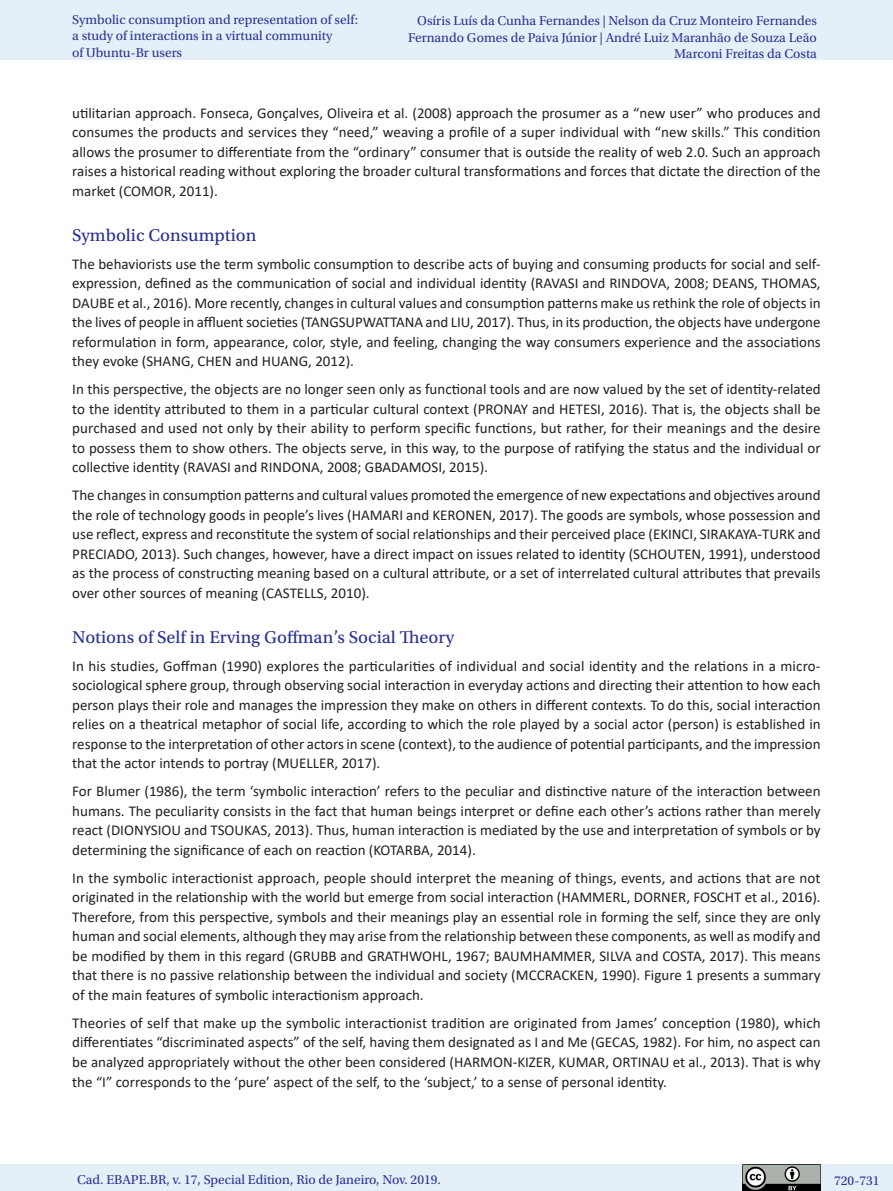
<style>
.page{position:relative;width:893px;height:1191px;background:#fff}
.page>*{position:absolute;margin:0;border:0;box-sizing:border-box;transform-origin:0 0}
._07_2_sub2{font:18px "Utopia Std Capt";color:#2b3393}
._06_0_texto{font:15px/19.5px "Calibri";color:#231f20;text-align:justify}
.t1{font:13.5px/16.5px "Utopia Std";color:#2b3393}
</style>
<div class="page">
<div style="left:0;top:0;width:893px;height:60px;background:#e4eff8"></div>
<div style="left:0;top:1164px;width:893px;height:27px;background:#e4eff8"></div>
<img style="left:743px;top:1164px;width:78px;height:27px">
<p class="t1" style="left:72px;top:11px;width:288px">Symbolic consumption and representation of self: a study of interactions in a virtual community<br>of Ubuntu-Br users</p>
<p class="t1" style="left:408px;top:13px;width:410px;text-align:right">Osíris Luís da Cunha Fernandes | Nelson da Cruz Monteiro Fernandes<br>Fernando Gomes de Paiva Júnior | André Luiz Maranhão de Souza Leão<br>Marconi Freitas da Costa</p>
<p class="_06_0_texto" style="left:72px;top:102px;width:750px">utilitarian approach. Fonseca, Gonçalves, Oliveira et al. (2008) approach the prosumer as a “new user” who produces and consumes the products and services they “need,” weaving a profile of a super individual with “new skills.” This condition allows the prosumer to differentiate from the “ordinary” consumer that is outside the reality of web 2.0. Such an approach raises a historical reading without exploring the broader cultural transformations and forces that dictate the direction of the market (COMOR, 2011).</p>
<p class="_07_2_sub2" style="left:72px;top:225px;width:186px">Symbolic Consumption</p>
<p class="_06_0_texto" style="left:72px;top:253px;width:750px">The behaviorists use the term symbolic consumption to describe acts of buying and consuming products for social and self&shy;expression, defined as the communication of social and individual identity (RAVASI and RINDOVA, 2008; DEANS, THOMAS, DAUBE et al., 2016). More recently, changes in cultural values and consumption patterns make us rethink the role of objects in the lives of people in affluent societies (TANGSUPWATTANA and LIU, 2017). Thus, in its production, the objects have undergone reformulation in form, appearance, color, style, and feeling, changing the way consumers experience and the associations they evoke (SHANG, CHEN and HUANG, 2012).</p>
<p class="_06_0_texto" style="left:72px;top:379px;width:750px">In this perspective, the objects are no longer seen only as functional tools and are now valued by the set of identity-related to the identity attributed to them in a particular cultural context (PRONAY and HETESI, 2016). That is, the objects shall be purchased and used not only by their ability to perform specific functions, but rather, for their meanings and the desire to possess them to show others. The objects serve, in this way, to the purpose of ratifying the status and the individual or collective identity (RAVASI and RINDONA, 2008; GBADAMOSI, 2015).</p>
<p class="_06_0_texto" style="left:72px;top:485px;width:750px">The changes in consumption patterns and cultural values promoted the emergence of new expectations and objectives around the role of technology goods in people’s lives (HAMARI and KERONEN, 2017). The goods are symbols, whose possession and use reflect, express and reconstitute the system of social relationships and their perceived place (EKINCI, SIRAKAYA-TURK and PRECIADO, 2013). Such changes, however, have a direct impact on issues related to identity (SCHOUTEN, 1991), understood as the process of constructing meaning based on a cultural attribute, or a set of interrelated cultural attributes that prevails over other sources of meaning (CASTELLS, 2010).</p>
<p class="_07_2_sub2" style="left:72px;top:627px;width:383px">Notions of Self in Erving Goffman’s Social Theory</p>
<p class="_06_0_texto" style="left:72px;top:655px;width:750px">In his studies, Goffman (1990) explores the particularities of individual and social identity and the relations in a micro&shy;sociological sphere group, through observing social interaction in everyday actions and directing their attention to how each person plays their role and manages the impression they make on others in different contexts. To do this, social interaction relies on a theatrical metaphor of social life, according to which the role played by a social actor (person) is established in response to the interpretation of other actors in scene (context), to the audience of potential participants, and the impression that the actor intends to portray (MUELLER, 2017).</p>
<p class="_06_0_texto" style="left:72px;top:781px;width:750px">For Blumer (1986), the term ‘symbolic interaction’ refers to the peculiar and distinctive nature of the interaction between humans. The peculiarity consists in the fact that human beings interpret or define each other’s actions rather than merely react (DIONYSIOU and TSOUKAS, 2013). Thus, human interaction is mediated by the use and interpretation of symbols or by determining the significance of each on reaction (KOTARBA, 2014).</p>
<p class="_06_0_texto" style="left:72px;top:867px;width:750px">In the symbolic interactionist approach, people should interpret the meaning of things, events, and actions that are not originated in the relationship with the world but emerge from social interaction (HAMMERL, DORNER, FOSCHT et al., 2016).<br>Therefore, from this perspective, symbols and their meanings play an essential role in forming the self, since they are only human and social elements, although they may arise from the relationship between these components, as well as modify and be modified by them in this regard (GRUBB and GRATHWOHL, 1967; BAUMHAMMER, SILVA and COSTA, 2017). This means that there is no passive relationship between the individual and society (MCCRACKEN, 1990). Figure 1 presents a summary of the main features of symbolic interactionism approach.</p>
<p class="_06_0_texto" style="left:72px;top:1012px;width:750px">Theories of self that make up the symbolic interactionist tradition are originated from James’ conception (1980), which differentiates “discriminated aspects” of the self, having them designated as I and Me (GECAS, 1982). For him, no aspect can be analyzed appropriately without the other been considered (HARMON-KIZER, KUMAR, ORTINAU et al., 2013). That is why the “I” corresponds to the ‘pure’ aspect of the self, to the ‘subject,’ to a sense of personal identity.</p>
<p class="t1" style="left:77px;top:1171px;width:365px">Cad. EBAPE.BR, v. 17, Special Edition, Rio de Janeiro, Nov. 2019.</p>
<p class="t1" style="left:834px;top:1172px;width:47px">720-731</p>
</div>
